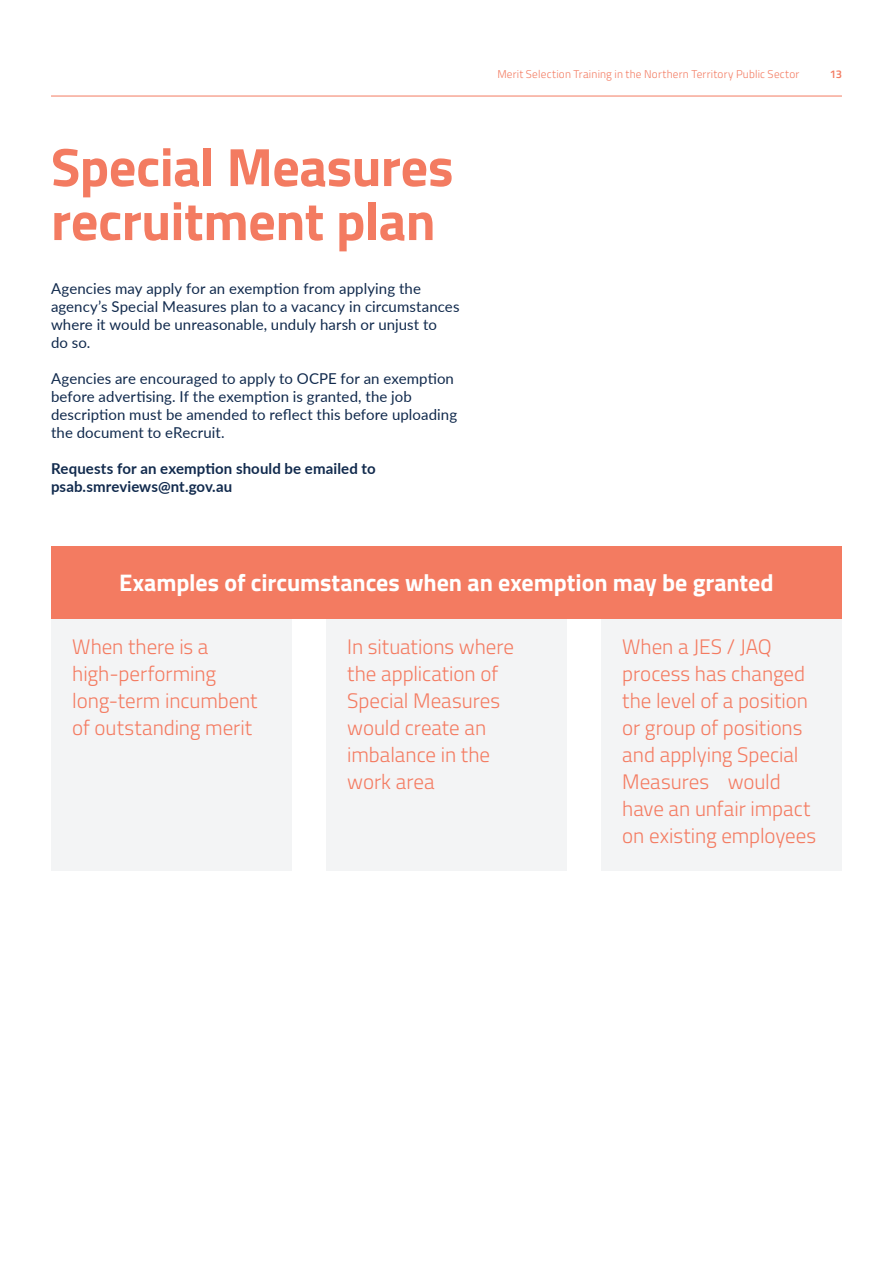
<style>
.page{position:relative;width:893px;height:1263px;background:#fff}
.page>*{position:absolute;margin:0;border:0;box-sizing:border-box;transform-origin:0 0}
.Heading_2_Left_Align{font:700 54px/54px "Titillium Web";letter-spacing:-.01em;color:#f37b61}
.Heading_4_Left_Align{font:700 24px "Titillium Web";letter-spacing:-.005em;color:#fff}
.Quote_Orange{font:300 21px/27px "Titillium Web";letter-spacing:-.005em;color:#f37b61}
.Body_Left_Aligned{font:15px/18px "Lato";letter-spacing:.005em;color:#112a4d}
.Body_Left_Aligned-2{font:700 15px/18px "Lato";letter-spacing:.01em;color:#112a4d}
.t1{font:300 11.25px "Titillium Web";letter-spacing:.02em;color:#f37b61}
.t2{font:600 11.25px "Titillium Web";color:#f37b61}
</style>
<div class="page">
<hr style="left:51px;top:96px;width:791px;height:1px;background:#f37b61">
<div style="left:51px;top:618px;width:241px;height:252px;background:#f3f4f5"></div>
<div style="left:326px;top:618px;width:241px;height:252px;background:#f3f4f5"></div>
<div style="left:601px;top:618px;width:241px;height:252px;background:#f3f4f5"></div>
<div style="left:51px;top:546px;width:791px;height:72px;background:#f37b61"></div>
<p class="Heading_2_Left_Align" style="left:51px;top:137px;width:404px">Special Measures recruitment plan</p>
<p class="Body_Left_Aligned" style="left:51px;top:279px;width:410px">Agencies may apply for an exemption from applying the agency’s Special Measures plan to a vacancy in circumstances where it would be unreasonable, unduly harsh or unjust to<br>do so.</p>
<p class="Body_Left_Aligned" style="left:51px;top:369px;width:408px">Agencies are encouraged to apply to OCPE for an exemption before advertising. If the exemption is granted, the job description must be amended to reflect this before uploading the document to eRecruit.</p>
<p class="Body_Left_Aligned-2" style="left:51px;top:459px;width:326px">Requests for an exemption should be emailed to psab.smreviews@nt.gov.au</p>
<p class="t1" style="left:497px;top:66px;width:304px">Merit Selection Training in the Northern Territory Public Sector</p>
<p class="t2" style="left:830px;top:66px;width:14px">13</p>
<p class="Heading_4_Left_Align" style="left:119px;top:564px;width:656px">Examples of circumstances when an exemption may be granted</p>
<p class="Quote_Orange" style="left:72px;top:632px;width:187px">When there is a high-performing long-term incumbent of outstanding merit</p>
<p class="Quote_Orange" style="left:347px;top:632px;width:168px">In situations where the application of<br>Special Measures would create an imbalance in the work area</p>
<p class="Quote_Orange" style="left:622px;top:632px;width:196px">When a JES / JAQ process has changed the level of a position or group of positions and applying Special<br>Measures would have an unfair impact on existing employees</p>
</div>
